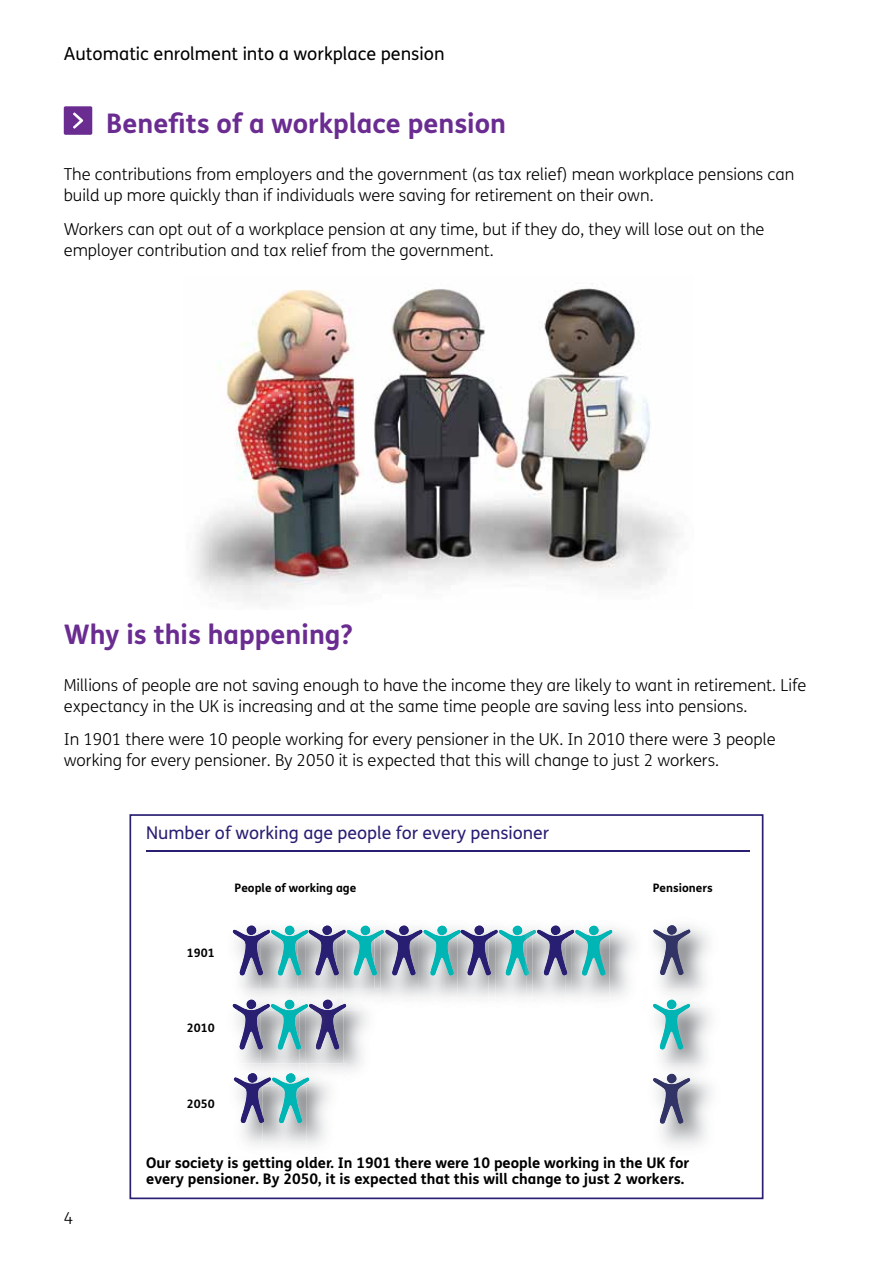
<style>
.page{position:relative;width:893px;height:1263px;background:#fff}
.page>*{position:absolute;margin:0;border:0;box-sizing:border-box;transform-origin:0 0}
.Chapter_heading{font:700 27px "FS Me";color:#6a2c91}
.Rh_header_first{font:18px "FS Me";color:#000}
.t1{font:17.55px "FS Me";color:#281e72}
.Maintext{font:300 16.5px/21px "FS Me";color:#000}
.t2{font:700 14.7px/16px "FS Me";color:#000}
.t3{font:700 11.7px "FS Me";color:#000}
</style>
<div class="page">
<img style="left:195px;top:288px;width:485px;height:313px">
<div style="left:64px;top:106px;width:28px;height:29px;background:#6a2c91;border-radius:2px"></div>
<svg style="left:73px;top:112px;width:10px;height:17px"></svg>
<svg style="left:653px;top:925px;width:37px;height:50px"></svg>
<div style="left:667px;top:925px;width:10px;height:10px;background:#333466;border-radius:50%"></div>
<hr style="left:146px;top:850px;width:603px;height:1px;background:#281e72">
<img style="left:661px;top:1008px;width:50px;height:55px">
<img style="left:663px;top:989px;width:39px;height:19px">
<img style="left:660px;top:1084px;width:52px;height:62px">
<img style="left:664px;top:1063px;width:43px;height:21px">
<svg style="left:653px;top:1074px;width:37px;height:49px"></svg>
<div style="left:667px;top:1074px;width:9px;height:9px;background:#333466;border-radius:50%"></div>
<img style="left:242px;top:1063px;width:102px;height:82px">
<img style="left:240px;top:1049px;width:21px;height:24px">
<img style="left:299px;top:1049px;width:45px;height:14px">
<img style="left:261px;top:1049px;width:38px;height:24px">
<svg style="left:233px;top:1073px;width:76px;height:50px"></svg>
<img style="left:240px;top:975px;width:21px;height:14px">
<img style="left:261px;top:975px;width:114px;height:14px">
<img style="left:298px;top:975px;width:7px;height:14px">
<img style="left:336px;top:975px;width:8px;height:14px">
<svg style="left:232px;top:989px;width:114px;height:60px"></svg>
<img style="left:375px;top:975px;width:38px;height:29px">
<img style="left:419px;top:975px;width:31px;height:23px">
<img style="left:457px;top:975px;width:31px;height:23px">
<img style="left:450px;top:975px;width:7px;height:22px">
<img style="left:496px;top:975px;width:31px;height:23px">
<img style="left:488px;top:975px;width:8px;height:22px">
<img style="left:533px;top:975px;width:32px;height:23px">
<img style="left:527px;top:975px;width:6px;height:22px">
<img style="left:609px;top:929px;width:24px;height:68px">
<svg style="left:653px;top:1000px;width:37px;height:49px"></svg>
<img style="left:571px;top:975px;width:38px;height:23px">
<img style="left:565px;top:975px;width:6px;height:22px">
<svg style="left:232px;top:925px;width:380px;height:50px;background:#8aa9b8"></svg>
<div style="left:589px;top:926px;width:10px;height:9px;background:#00b5b4;border-radius:50%"></div>
<div style="left:129px;top:814px;width:634px;height:385px;border:2px solid #281e72"></div>
<p class="Rh_header_first" style="left:64px;top:42px;width:382px">Automatic enrolment into a workplace pension</p>
<p class="Chapter_heading" style="left:106px;top:103px;width:401px">Benefits of a workplace pension</p>
<p class="Maintext" style="left:64px;top:163px;width:732px">The contributions from employers and the government (as tax relief) mean workplace pensions can build up more quickly than if individuals were saving for retirement on their own.</p>
<p class="Maintext" style="left:64px;top:218px;width:702px">Workers can opt out of a workplace pension at any time, but if they do, they will lose out on the employer contribution and tax relief from the government.</p>
<p class="Chapter_heading" style="left:64px;top:614px;width:291px">Why is this happening?</p>
<p class="Maintext" style="left:64px;top:674px;width:744px">Millions of people are not saving enough to have the income they are likely to want in retirement. Life expectancy in the UK is increasing and at the same time people are saving less into pensions.</p>
<p class="Maintext" style="left:64px;top:729px;width:713px">In 1901 there were 10 people working for every pensioner in the UK. In 2010 there were 3 people working for every pensioner. By 2050 it is expected that this will change to just 2 workers.</p>
<p class="t1" style="left:146px;top:821px;width:405px">Number of working age people for every pensioner</p>
<p class="t3" style="left:187px;top:944px;width:29px">1901</p>
<p class="t3" style="left:235px;top:879px;width:123px">People of working age</p>
<p class="t3" style="left:653px;top:879px;width:61px">Pensioners</p>
<p class="t3" style="left:187px;top:1019px;width:29px">2010</p>
<p class="t3" style="left:187px;top:1094px;width:29px">2050</p>
<p class="Maintext" style="left:64px;top:1207px;width:11px">4</p>
<p class="t2" style="left:146px;top:1154px;width:545px">Our society s ge ng o er. n 1901 there were 10 people working in the UK for every pensioner. By 2050, it is expected that this will change to just 2 workers.</p>
<p class="t2" style="left:227px;top:1154px;width:6px">i</p>
<p class="t2" style="left:259px;top:1154px;width:18px">tti</p>
<p class="t2" style="left:305px;top:1154px;width:15px">ld</p>
<p class="t2" style="left:338px;top:1154px;width:8px">I</p>
</div>
